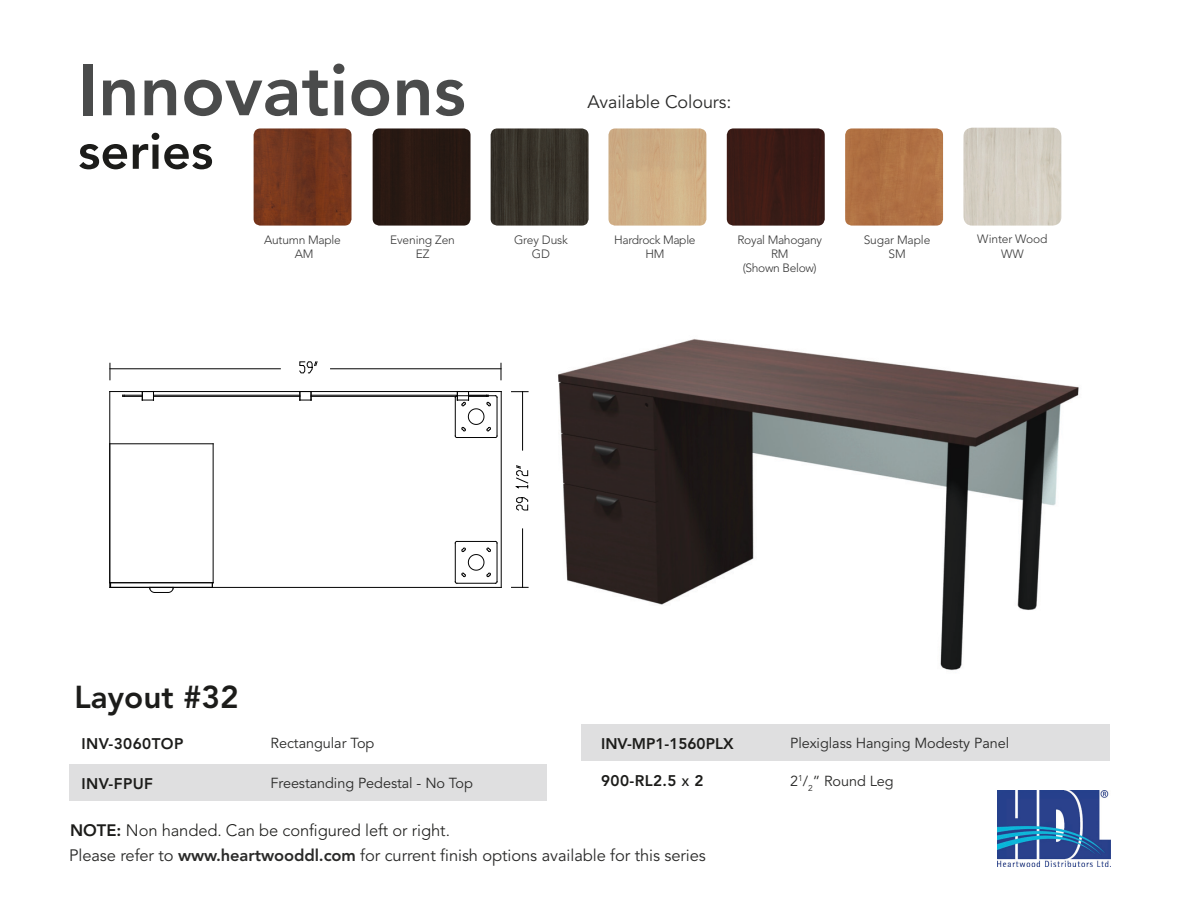
<style>
.page{position:relative;width:1188px;height:918px;background:#fff}
.page>*{position:absolute;margin:0;border:0;box-sizing:border-box;transform-origin:0 0}
.t1{font:800 72.3px "Avenir LT Std";color:#4a4b4b}
.t2{font:800 50.4px "Avenir LT Std";color:#1c1c1a}
.t3{font:800 31.5px "Avenir LT Std";color:#1c1c1a}
.Layouts-WRK{font:18px "Avenir LT Std";letter-spacing:-.005em;color:#2a2a29}
.Layouts-WRK-2{font:16.5px "Avenir LT Std";letter-spacing:-.005em;color:#2a2a29}
.Layouts-WRK-3{font:300 16.5px "Avenir LT Std";letter-spacing:-.005em;color:#1c1c1a}
.Layouts-WRK-4{font:800 15.3px "Avenir LT Std";letter-spacing:.025em;color:#1c1c1a}
.Layouts-WRK-5{font:800 15.3px "Avenir LT Std";color:#1c1c1a}
.Layouts-WRK-6{font:14.4px "Avenir LT Std";letter-spacing:-.005em;color:#2a2a29}
.t4{font:300 12px/14.4px "Avenir LT Std";letter-spacing:-.02em;color:#373737;text-align:center}
.s1{font-weight:800}
.s2{font-size:10.8px}
</style>
<div class="page">
<img style="left:998px;top:790px;width:112px;height:77px">
<img style="left:845px;top:128px;width:98px;height:98px">
<img style="left:491px;top:128px;width:98px;height:98px">
<img style="left:608px;top:128px;width:98px;height:98px">
<img style="left:727px;top:128px;width:98px;height:98px">
<img style="left:254px;top:128px;width:98px;height:98px">
<div style="left:373px;top:128px;width:98px;height:98px;background:#291912"></div>
<img style="left:963px;top:128px;width:98px;height:98px">
<div style="left:69px;top:764px;width:477px;height:37px;background:#dfdfe0"></div>
<div style="left:581px;top:724px;width:529px;height:37px;background:#dfdfe0"></div>
<img style="left:558px;top:339px;width:521px;height:332px">
<hr style="left:109px;top:392px;width:1px;height:195px;background:#030303">
<hr style="left:110px;top:587px;width:391px;height:1px;background:#030303">
<hr style="left:110px;top:391px;width:391px;height:1px;background:#030303">
<hr style="left:501px;top:392px;width:1px;height:195px;background:#030303">
<hr style="left:213px;top:444px;width:1px;height:139px;background:#030303">
<hr style="left:110px;top:443px;width:103px;height:1px;background:#030303">
<hr style="left:110px;top:582px;width:103px;height:1px;background:#030303">
<svg style="left:149px;top:588px;width:25px;height:5px"></svg>
<svg style="left:455px;top:541px;width:43px;height:43px"></svg>
<hr style="left:311px;top:396px;width:146px;height:1px;background:#030303">
<hr style="left:154px;top:396px;width:146px;height:1px;background:#030303">
<hr style="left:154px;top:395px;width:146px;height:1px;background:#030303">
<hr style="left:311px;top:395px;width:146px;height:1px;background:#030303">
<svg style="left:300px;top:392px;width:12px;height:9px"></svg>
<svg style="left:122px;top:392px;width:32px;height:9px"></svg>
<svg style="left:455px;top:392px;width:43px;height:46px"></svg>
<svg style="left:110px;top:363px;width:1px;height:17px"></svg>
<hr style="left:110px;top:368px;width:170px;height:1px;background:#030303">
<hr style="left:331px;top:368px;width:170px;height:1px;background:#030303">
<svg style="left:299px;top:361px;width:19px;height:13px"></svg>
<svg style="left:501px;top:363px;width:1px;height:17px"></svg>
<svg style="left:512px;top:587px;width:16px;height:1px"></svg>
<hr style="left:522px;top:529px;width:1px;height:58px;background:#030303">
<hr style="left:522px;top:392px;width:1px;height:58px;background:#030303">
<svg style="left:516px;top:497px;width:12px;height:14px"></svg>
<svg style="left:515px;top:465px;width:14px;height:24px"></svg>
<svg style="left:512px;top:391px;width:16px;height:1px"></svg>
<h1 class="t1" style="left:78px;top:47px;width:389px">Innovations</h1>
<h2 class="t2" style="left:78px;top:121px;width:137px">series</h2>
<p class="Layouts-WRK" style="left:588px;top:91px;width:145px">Available Colours:</p>
<p class="t4" style="left:264px;top:232px;width:78px">Autumn Maple<br>AM</p>
<p class="t4" style="left:390px;top:232px;width:66px">Evening Zen<br>EZ</p>
<p class="t4" style="left:864px;top:232px;width:68px">Sugar Maple<br>SM</p>
<p class="t4" style="left:514px;top:232px;width:55px">Grey Dusk<br>GD</p>
<p class="t4" style="left:614px;top:232px;width:83px">Hardrock Maple<br>HM</p>
<p class="t4" style="left:737px;top:232px;width:86px">Royal Mahogany<br>RM</p>
<p class="t4" style="left:743px;top:261px;width:76px">(Shown Below)</p>
<p class="t4" style="left:977px;top:232px;width:72px">Winter Wood<br>WW</p>
<p class="t3" style="left:75px;top:678px;width:166px">Layout #32</p>
<p class="Layouts-WRK-4" style="left:82px;top:735px;width:103px">INV-3060TOP</p>
<p class="Layouts-WRK-4" style="left:82px;top:774px;width:73px">INV-FPUF</p>
<p class="Layouts-WRK-6" style="left:271px;top:735px;width:105px">Rectangular Top</p>
<p class="Layouts-WRK-6" style="left:271px;top:775px;width:204px">Freestanding Pedestal - No Top</p>
<p class="Layouts-WRK-3" style="left:70px;top:821px;width:381px"><span class="s1">NOTE:</span> Non handed. Can be configured left or right.</p>
<p class="Layouts-WRK-5" style="left:601px;top:734px;width:134px">INV-MP1-1560PLX</p>
<p class="Layouts-WRK-6" style="left:790px;top:735px;width:221px">Plexiglass Hanging Modesty Panel</p>
<p class="Layouts-WRK-4" style="left:601px;top:772px;width:104px">900-RL2.5 <span class="s2">x</span> 2</p>
<p class="Layouts-WRK-6" style="left:790px;top:773px;width:105px">2<sup>1</sup>/<sub>2</sub>” Round Leg</p>
<p class="Layouts-WRK-2" style="left:69px;top:846px;width:638px">Please refer to <span class="s1">www.heartwooddl.com</span> for current finish options available for this series</p>
</div>
